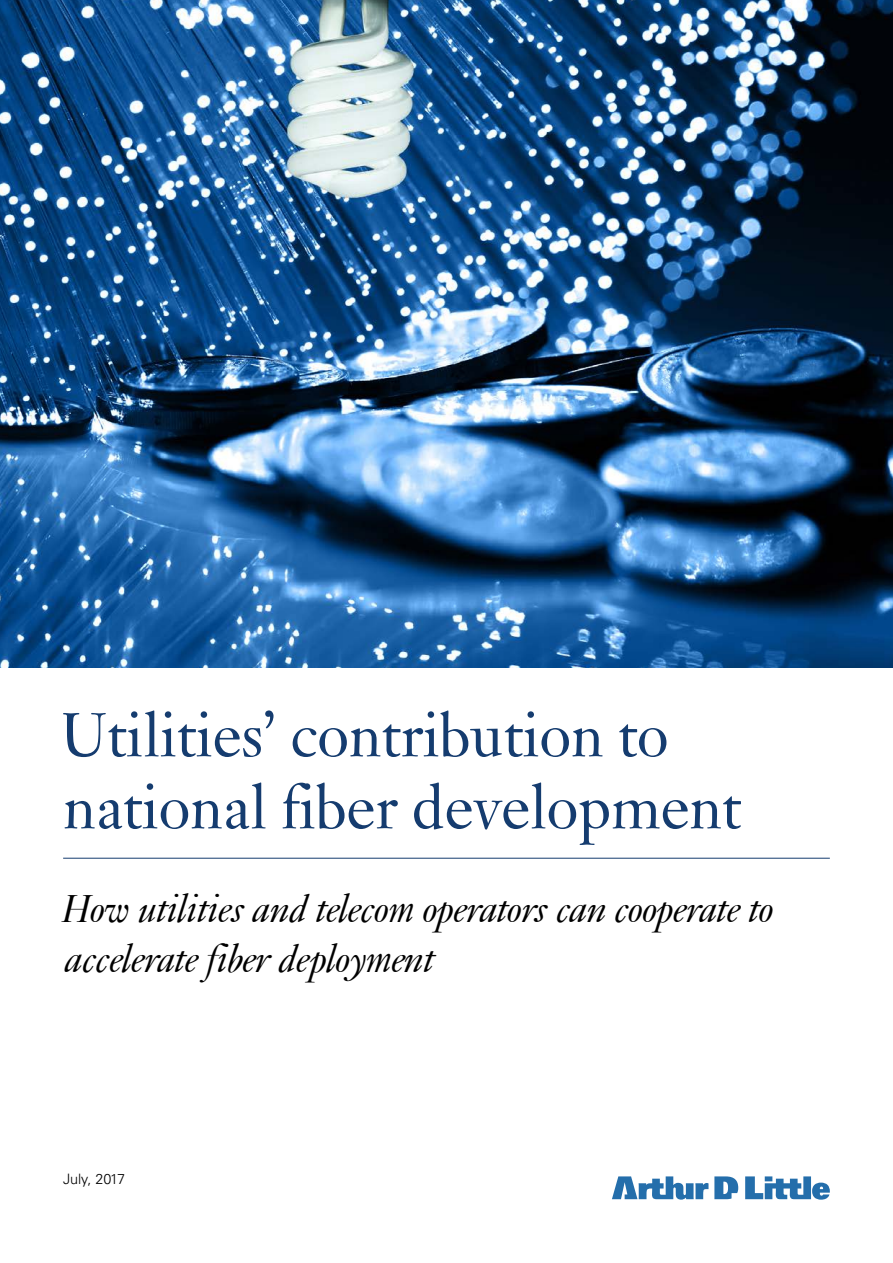
<style>
.page{position:relative;width:893px;height:1263px;background:#fff}
.page>*{position:absolute;margin:0;border:0;box-sizing:border-box;transform-origin:0 0}
.t1{font:66px/72px "Janson";letter-spacing:-.015em;color:#153c6f}
.t2{font:italic 42px/50.4px "Janson";letter-spacing:-.015em;color:#000}
.t3{font:300 14.4px "Univers LT";letter-spacing:-.01em;color:#000}
</style>
<div class="page">
<img style="left:0;top:0;width:893px;height:668px">
<svg style="left:612px;top:1176px;width:218px;height:24px"></svg>
<hr style="left:63px;top:858px;width:767px;height:1px;background:#153c6f">
<h1 class="t1" style="left:60px;top:699px;width:683px">Utilities’ contribution to national fiber development</h1>
<p class="t2" style="left:60px;top:883px;width:713px">How utilities and telecom operators can cooperate to accelerate fiber deployment</p>
<p class="t3" style="left:63px;top:1170px;width:64px">July, 2017</p>
</div>
